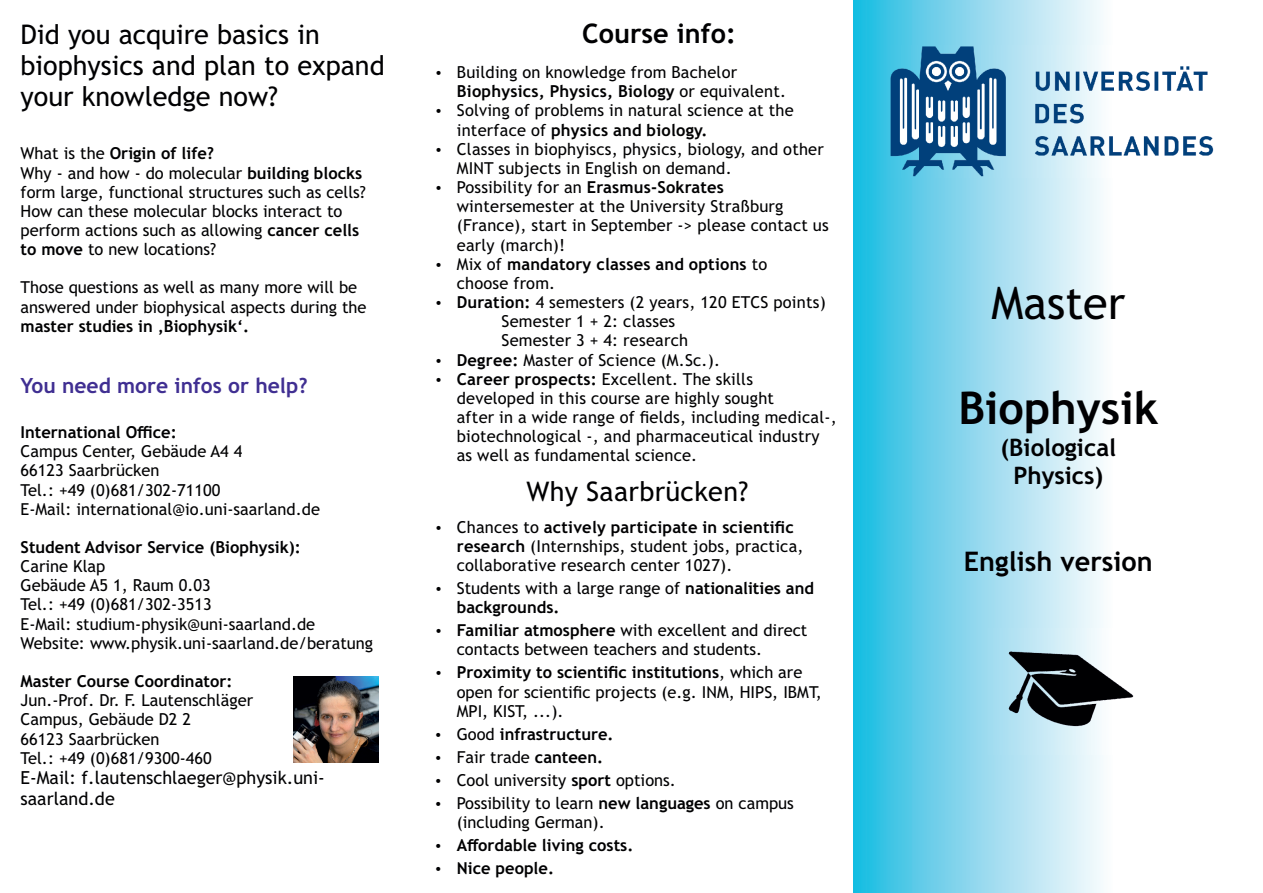
<style>
.page{position:relative;width:1263px;height:893px;background:#fff}
.page>*{position:absolute;margin:0;border:0;box-sizing:border-box;transform-origin:0 0}
.t1{font:700 45px "Trebuchet MS";color:#000002}
.t2{font:45px "Trebuchet MS";color:#000002}
.t3{font:27px/31.3px "Trebuchet MS";color:#000002}
.t4{font:700 27px "Trebuchet MS";color:#000002}
.t5{font:700 24px/27.9px "Trebuchet MS";color:#000002;text-align:center}
.t6{font:700 21px "Trebuchet MS";color:#402f92}
.t7{font:18px/20.9px "Trebuchet MS";color:#000002}
.t8{font:16.5px/19.2px "Trebuchet MS";color:#000002}
.t9{font:700 16.5px/19.2px "Trebuchet MS";color:#000002}
.s1{font-weight:700}
.s2{font-weight:400}
</style>
<div class="page">
<svg style="left:854px;top:0;width:249px;height:893px;background:#87d7ed"></svg>
<img style="left:888px;top:45px;width:326px;height:132px">
<img style="left:987px;top:628px;width:147px;height:127px">
<img style="left:293px;top:677px;width:85px;height:85px">
<h2 class="t3" style="left:21px;top:21px;width:366px">Did you acquire basics in biophysics and plan to expand your knowledge now?</h2>
<p class="t8" style="left:21px;top:145px;width:347px">What is the <span class="s1">Origin of life?<br></span>Why - and how - do molecular <span class="s1">building blocks </span>form large, functional structures such as cells?<br>How can these molecular blocks interact to perform actions such as allowing <span class="s1">cancer cells to move</span> to new locations?</p>
<p class="t8" style="left:21px;top:279px;width:347px">Those questions as well as many more will be answered under biophysical aspects during the</p>
<p class="t9" style="left:21px;top:318px;width:230px">master studies in ‚Biophysik‘.</p>
<p class="t6" style="left:21px;top:378px;width:288px">You need more infos or help?</p>
<p class="t9" style="left:21px;top:424px;width:158px">International Office:</p>
<p class="t8" style="left:21px;top:443px;width:301px">Campus Center, Gebäude A4 4<br>66123 Saarbrücken<br>Tel.: +49 (0)681/302-71100<br>E-Mail: international@io.uni-saarland.de</p>
<p class="t9" style="left:21px;top:539px;width:282px">Student Advisor Service (Biophysik):</p>
<p class="t8" style="left:21px;top:558px;width:354px">Carine Klap<br>Gebäude A5 1, Raum 0.03<br>Tel.: +49 (0)681/302-3513<br>E-Mail: studium-physik@uni-saarland.de<br>Website: www.physik.uni-saarland.de/beratung</p>
<p class="t9" style="left:21px;top:673px;width:213px">Master Course Coordinator:</p>
<p class="t8" style="left:21px;top:692px;width:234px">Jun.-Prof. Dr. F. Lautenschläger<br>Campus, Gebäude D2 2<br>66123 Saarbrücken<br>Tel.: +49 (0)681/9300-460</p>
<p class="t7" style="left:21px;top:769px;width:306px">E-Mail: f.lautenschlaeger@physik.uni&shy;saarland.de</p>
<h2 class="t4" style="left:582px;top:23px;width:155px">Course info:</h2>
<p class="t8" style="left:457px;top:64px;width:282px">Building on knowledge from Bachelor</p>
<p class="t9" style="left:457px;top:83px;width:331px">Biophysics, Physics, Biology <span class="s2">or equivalent.</span></p>
<p class="t8" style="left:457px;top:102px;width:338px">Solving of problems in natural science at the</p>
<p class="t9" style="left:457px;top:122px;width:252px"><span class="s2">interface of</span> physics and biology.</p>
<p class="t8" style="left:457px;top:141px;width:369px">Classes in biophyiscs, physics, biology, and other</p>
<p class="t8" style="left:457px;top:160px;width:276px">MINT subjects in English on demand.</p>
<p class="t8" style="left:457px;top:179px;width:269px">Possibility for an <span class="s1">Erasmus-Sokrates</span></p>
<p class="t8" style="left:457px;top:198px;width:328px">wintersemester at the University Straßburg</p>
<p class="t8" style="left:457px;top:217px;width:373px">(France), start in September -&gt; please contact us</p>
<p class="t8" style="left:457px;top:237px;width:110px">early (march)!</p>
<p class="t9" style="left:457px;top:256px;width:312px"><span class="s2">Mix of</span> mandatory classes and options <span class="s2">to</span></p>
<p class="t8" style="left:457px;top:275px;width:100px">choose from.</p>
<p class="t8" style="left:457px;top:294px;width:370px"><span class="s1">Duration:</span> 4 semesters (2 years, 120 ETCS points)</p>
<p class="t8" style="left:501px;top:313px;width:175px">Semester 1 + 2: classes</p>
<p class="t8" style="left:501px;top:332px;width:188px">Semester 3 + 4: research</p>
<p class="t8" style="left:457px;top:352px;width:265px"><span class="s1">Degree:</span> Master of Science (M.Sc.).</p>
<p class="t8" style="left:457px;top:371px;width:298px"><span class="s1">Career prospects:</span> Excellent. The skills</p>
<p class="t8" style="left:457px;top:390px;width:319px">developed in this course are highly sought</p>
<p class="t8" style="left:457px;top:409px;width:381px">after in a wide range of fields, including medical-,</p>
<p class="t8" style="left:457px;top:428px;width:364px">biotechnological -, and pharmaceutical industry</p>
<p class="t8" style="left:457px;top:447px;width:242px">as well as fundamental science.</p>
<h2 class="t3" style="left:526px;top:478px;width:223px">Why Saarbrücken?</h2>
<p class="t8" style="left:457px;top:519px;width:348px">Chances to <span class="s1">actively participate in scientific research</span> (Internships, student jobs, practica, collaborative research center 1027).</p>
<p class="t9" style="left:457px;top:580px;width:359px"><span class="s2">Students with a large range of</span> nationalities and backgrounds.</p>
<p class="t8" style="left:457px;top:622px;width:352px"><span class="s1">Familiar atmosphere</span> with excellent and direct contacts between teachers and students.</p>
<p class="t8" style="left:457px;top:664px;width:367px"><span class="s1">Proximity to scientific institutions</span>, which are open for scientific projects (e.g. INM, HIPS, IBMT,<br>MPI, KIST, ...).</p>
<p class="t8" style="left:457px;top:724px;width:339px;line-height:23px">Good <span class="s1">infrastructure.<br></span>Fair trade <span class="s1">canteen.<br></span>Cool university <span class="s1">sport</span> options.<br>Possibility to learn <span class="s1">new languages</span> on campus</p>
<p class="t8" style="left:457px;top:814px;width:150px">(including German).</p>
<p class="t9" style="left:457px;top:835px;width:178px;line-height:23px">Affordable living costs.<br>Nice people.</p>
<h1 class="t2" style="left:991px;top:286px;width:135px">Master</h1>
<h1 class="t1" style="left:958px;top:391px;width:202px">Biophysik</h1>
<h3 class="t5" style="left:1000px;top:436px;width:117px">(Biological<br>Physics)</h3>
<h2 class="t4" style="left:964px;top:551px;width:190px">English version</h2>
</div>
